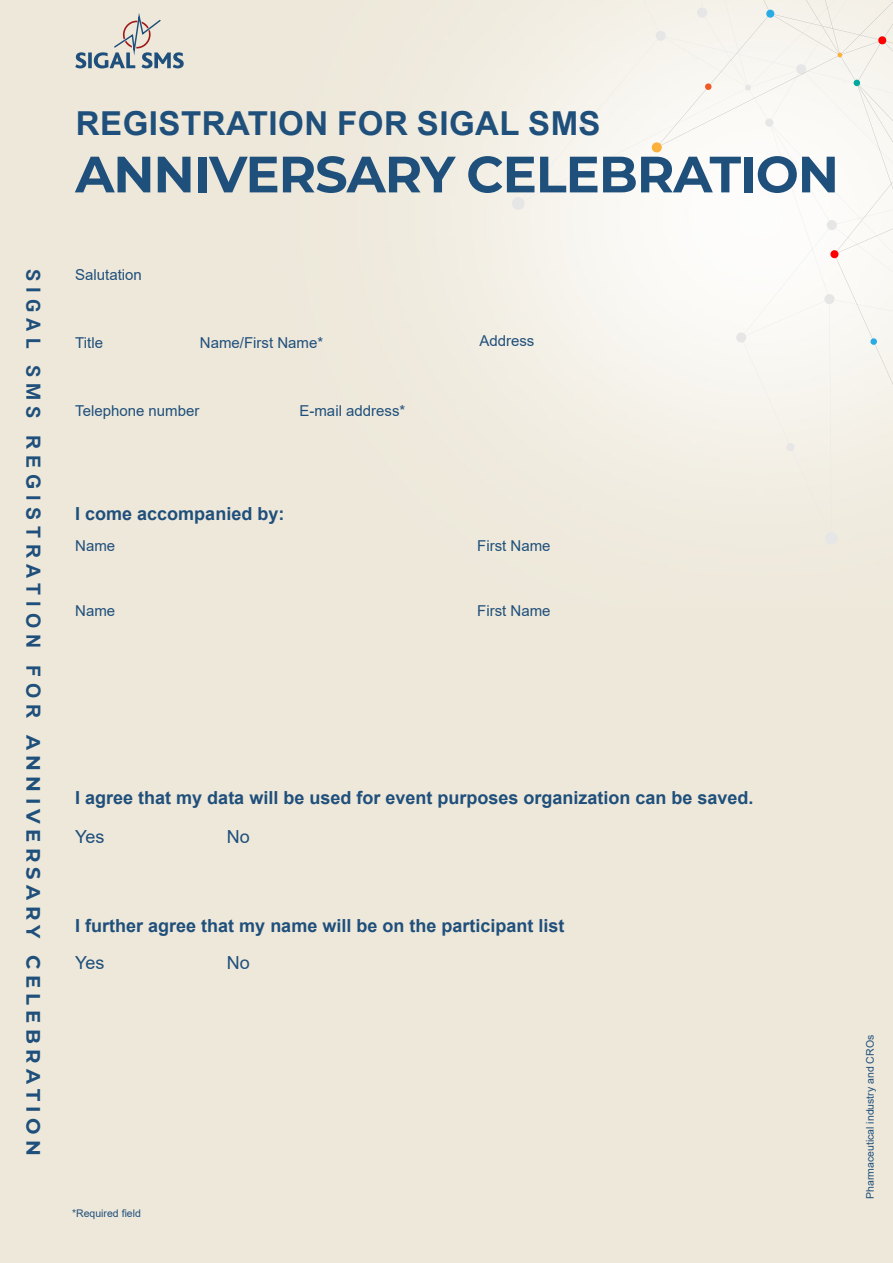
<style>
.page{position:relative;width:893px;height:1263px;background:#fff}
.page>*{position:absolute;margin:0;border:0;box-sizing:border-box;transform-origin:0 0}
.t1{font:700 51px "Montserrat";letter-spacing:-.02em;color:#1f4f7b}
.t2{font:700 33px "Arial";letter-spacing:.015em;color:#1f4f7b}
.t3{font:700 19.5px "Montserrat";letter-spacing:.28em;color:#1f4f7b}
.t4{font:700 18px "Arial";color:#1f4f7b}
.t5{font:18px "Arial";color:#1f4f7b}
.t6{font:15px "Arial";color:#1f4f7b}
.t7{font:10.5px "Arial";color:#1f4f7b}
.s1{font-family:"Roboto"}
.s2{font-family:"Arial"}
</style>
<div class="page">
<svg style="left:501px;top:0;width:392px;height:544px;fill:#f4f0e7"></svg>
<svg style="left:656px;top:0;width:237px;height:385px;fill:#faf9f5"></svg>
<div style="left:830px;top:250px;width:9px;height:8px;background:#f00;border-radius:50%"></div>
<svg style="left:853px;top:79px;width:7px;height:7px"></svg>
<div style="left:870px;top:338px;width:7px;height:7px;background:#29abe3;border-radius:50%"></div>
<svg style="left:837px;top:53px;width:5px;height:5px"></svg>
<svg style="left:651px;top:142px;width:11px;height:11px"></svg>
<svg style="left:766px;top:9px;width:9px;height:9px"></svg>
<svg style="left:878px;top:36px;width:9px;height:9px"></svg>
<svg style="left:705px;top:83px;width:7px;height:7px"></svg>
<svg style="left:75px;top:9px;width:110px;height:66px;background:#d0cfc9"></svg>
<p class="t3" style="left:47px;top:269px;width:888px;rotate:90deg"><span class="s1">SIGAL SMS</span> <span class="s2">REGISTRATION FOR</span> ANNIVERSARY CELEBRATION</p>
<h2 class="t2" style="left:76px;top:101px;width:526px">REGISTRATION FOR SIGAL SMS</h2>
<h1 class="t1" style="left:75px;top:138px;width:765px">ANNIVERSARY CELEBRATION</h1>
<p class="t6" style="left:75px;top:265px;width:68px">Salutation</p>
<p class="t6" style="left:75px;top:333px;width:29px">Title</p>
<p class="t6" style="left:200px;top:333px;width:125px">Name/First Name*</p>
<p class="t6" style="left:479px;top:330px;width:57px">Address</p>
<p class="t6" style="left:75px;top:400px;width:126px">Telephone number</p>
<p class="t6" style="left:299px;top:400px;width:107px">E-mail address*</p>
<p class="t4" style="left:75px;top:501px;width:211px">I come accompanied by:</p>
<p class="t6" style="left:75px;top:536px;width:42px">Name</p>
<p class="t6" style="left:477px;top:536px;width:75px">First Name</p>
<p class="t6" style="left:75px;top:600px;width:42px">Name</p>
<p class="t6" style="left:477px;top:600px;width:75px">First Name</p>
<p class="t4" style="left:75px;top:785px;width:680px">I agree that my data will be used for event purposes organization can be saved.</p>
<p class="t5" style="left:75px;top:825px;width:31px">Yes</p>
<p class="t5" style="left:227px;top:825px;width:25px">No</p>
<p class="t4" style="left:75px;top:913px;width:491px">I further agree that my name will be on the participant list</p>
<p class="t5" style="left:75px;top:950px;width:31px">Yes</p>
<p class="t5" style="left:227px;top:950px;width:25px">No</p>
<p class="t7" style="left:72px;top:1206px;width:70px">*Required field</p>
<p class="t7" style="left:863px;top:1199px;width:165px;rotate:-90deg">Pharmaceutical industry and CROs</p>
</div>
